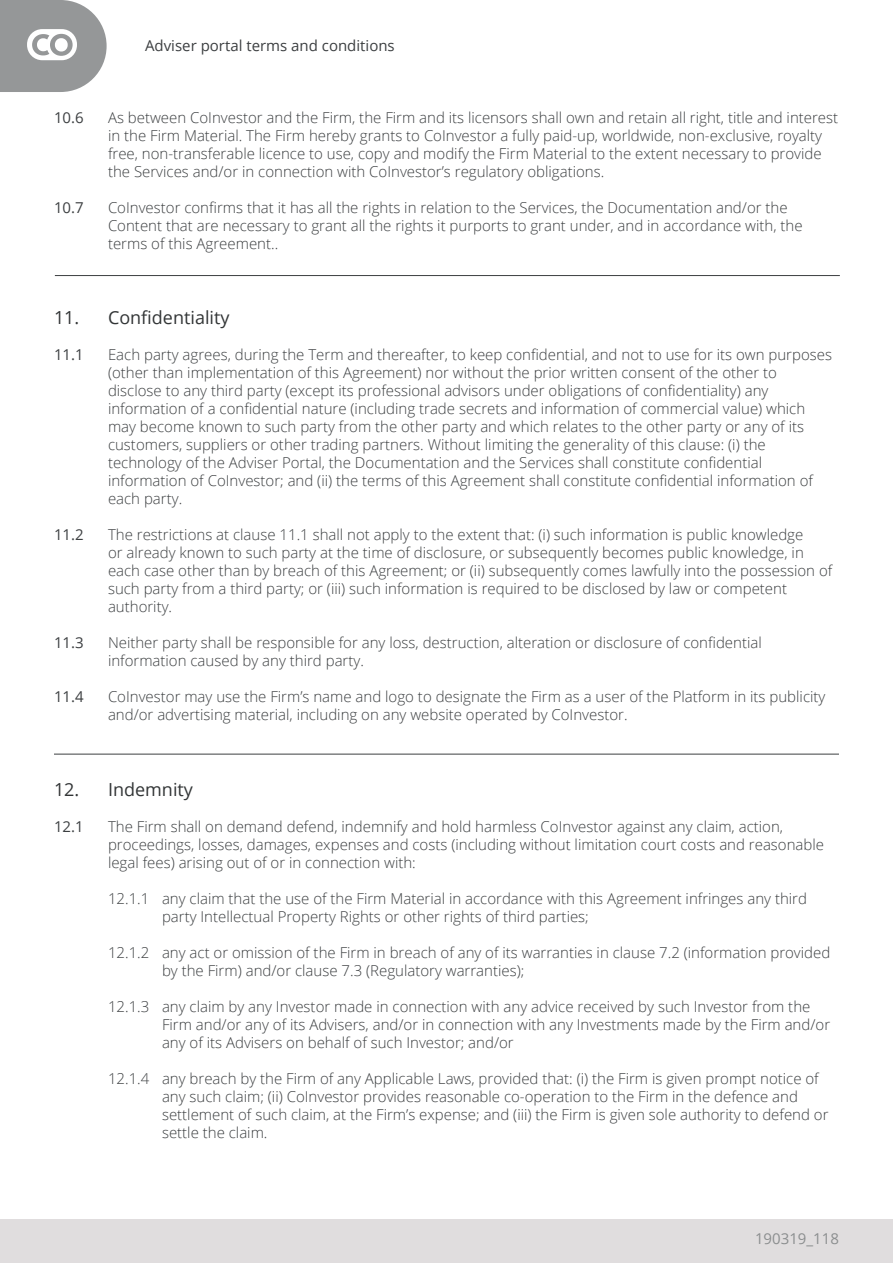
<style>
.page{position:relative;width:893px;height:1263px;background:#fff}
.page>*{position:absolute;margin:0;border:0;box-sizing:border-box;transform-origin:0 0}
.t1{font:18px "Open Sans";color:#323536}
.t2{font:300 15px/18px "Open Sans";color:#3c3f41}
.t3{font:15px "Open Sans";color:#3c3f41}
.t4{font:15px "Open Sans";color:#8b8e8f}
</style>
<div class="page">
<div style="left:0;top:1219px;width:893px;height:44px;background:#e0ddde"></div>
<svg style="left:0;top:0;width:107px;height:92px"></svg>
<hr style="left:55px;top:275px;width:785px;height:1px;background:#3c3f41">
<hr style="left:54px;top:754px;width:785px;height:1px;background:#3c3f41">
<p class="t3" style="left:145px;top:35px;width:251px">Adviser portal terms and conditions</p>
<p class="t3" style="left:54px;top:107px;width:31px">10.6</p>
<p class="t2" style="left:108px;top:108px;width:732px">As between CoInvestor and the Firm, the Firm and its licensors shall own and retain all right, title and interest in the Firm Material. The Firm hereby grants to CoInvestor a fully paid-up, worldwide, non-exclusive, royalty free, non-transferable licence to use, copy and modify the Firm Material to the extent necessary to provide the Services and/or in connection with CoInvestor’s regulatory obligations.</p>
<p class="t3" style="left:54px;top:197px;width:31px">10.7</p>
<p class="t2" style="left:108px;top:198px;width:696px">CoInvestor confirms that it has all the rights in relation to the Services, the Documentation and/or the<br>Content that are necessary to grant all the rights it purports to grant under, and in accordance with, the terms of this Agreement..</p>
<p class="t1" style="left:54px;top:305px;width:177px">11. Confidentiality</p>
<p class="t3" style="left:54px;top:344px;width:31px">11.1</p>
<p class="t2" style="left:108px;top:345px;width:725px">Each party agrees, during the Term and thereafter, to keep confidential, and not to use for its own purposes (other than implementation of this Agreement) nor without the prior written consent of the other to disclose to any third party (except its professional advisors under obligations of confidentiality) any information of a confidential nature (including trade secrets and information of commercial value) which may become known to such party from the other party and which relates to the other party or any of its customers, suppliers or other trading partners. Without limiting the generality of this clause: (i) the technology of the Adviser Portal, the Documentation and the Services shall constitute confidential information of CoInvestor; and (ii) the terms of this Agreement shall constitute confidential information of each party.</p>
<p class="t3" style="left:54px;top:524px;width:31px">11.2</p>
<p class="t2" style="left:108px;top:525px;width:726px">The restrictions at clause 11.1 shall not apply to the extent that: (i) such information is public knowledge<br>or already known to such party at the time of disclosure, or subsequently becomes public knowledge, in each case other than by breach of this Agreement; or (ii) subsequently comes lawfully into the possession of such party from a third party; or (iii) such information is required to be disclosed by law or competent authority.</p>
<p class="t3" style="left:54px;top:632px;width:31px">11.3</p>
<p class="t2" style="left:108px;top:633px;width:655px">Neither party shall be responsible for any loss, destruction, alteration or disclosure of confidential information caused by any third party.</p>
<p class="t3" style="left:54px;top:686px;width:31px">11.4</p>
<p class="t2" style="left:108px;top:687px;width:719px">CoInvestor may use the Firm’s name and logo to designate the Firm as a user of the Platform in its publicity and/or advertising material, including on any website operated by CoInvestor.</p>
<p class="t1" style="left:54px;top:777px;width:140px">12. Indemnity</p>
<p class="t3" style="left:54px;top:816px;width:31px">12.1</p>
<p class="t2" style="left:108px;top:817px;width:718px">The Firm shall on demand defend, indemnify and hold harmless CoInvestor against any claim, action, proceedings, losses, damages, expenses and costs (including without limitation court costs and reasonable legal fees) arising out of or in connection with:</p>
<p class="t2" style="left:162px;top:889px;width:646px;text-indent:-54px">12.1.1 any claim that the use of the Firm Material in accordance with this Agreement infringes any third party Intellectual Property Rights or other rights of third parties;</p>
<p class="t2" style="left:162px;top:943px;width:670px;text-indent:-54px">12.1.2 any act or omission of the Firm in breach of any of its warranties in clause 7.2 (information provided by the Firm) and/or clause 7.3 (Regulatory warranties);</p>
<p class="t2" style="left:162px;top:997px;width:670px;text-indent:-54px">12.1.3 any claim by any Investor made in connection with any advice received by such Investor from the<br>Firm and/or any of its Advisers, and/or in connection with any Investments made by the Firm and/or any of its Advisers on behalf of such Investor; and/or</p>
<p class="t2" style="left:162px;top:1069px;width:668px;text-indent:-54px">12.1.4 any breach by the Firm of any Applicable Laws, provided that: (i) the Firm is given prompt notice of any such claim; (ii) CoInvestor provides reasonable co-operation to the Firm in the defence and settlement of such claim, at the Firm’s expense; and (iii) the Firm is given sole authority to defend or settle the claim.</p>
<p class="t4" style="left:755px;top:1228px;width:85px">190319_118</p>
</div>
